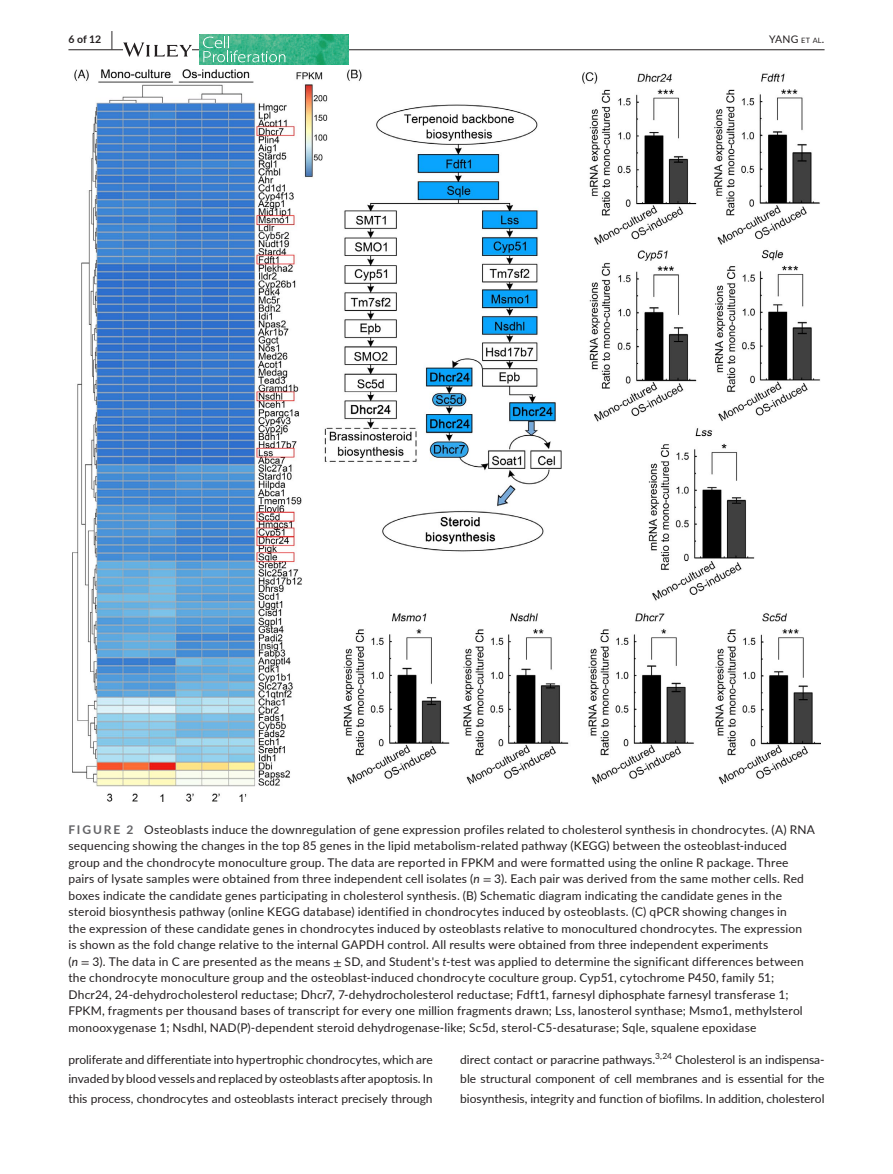
<style>
.page{position:relative;width:893px;height:1174px;background:#fff}
.page>*{position:absolute;margin:0;border:0;box-sizing:border-box;transform-origin:0 0}
.t1{font:12px/16.5px "Lato";letter-spacing:.015em;color:#231f20;text-align:justify}
.t2{font:10.5px "Lato";color:#231f20}
.t3{font:700 10.5px "Lato";color:#231f20}
.s1{font-size:19.5px}
.s2{font-size:7.35px}
.s3{font-weight:700;color:#636366}
.s4{font-style:italic}
.s5{font-family:"STIX"}
</style>
<div class="page">
<hr style="left:68px;top:49px;width:756px;height:1px;background:#231f20">
<svg style="left:123px;top:42px;width:69px;height:15px"></svg>
<img style="left:200px;top:35px;width:148px;height:30px">
<svg style="left:203px;top:36px;width:82px;height:27px;background:#59be99"></svg>
<img style="left:72px;top:69px;width:749px;height:732px">
<p class="t3" style="left:68px;top:31px;width:46px">6 of 12 <span class="s1">|</span></p>
<p class="t2" style="left:769px;top:31px;width:57px">YANG <span class="s2">et al</span>.</p>
<p class="t1" style="left:68px;top:820px;width:748px;text-align:left"><span class="s3">FIGURE 2</span> Osteoblasts induce the downregulation of gene expression profiles related to cholesterol synthesis in chondrocytes. (A) RNA sequencing showing the changes in the top 85 genes in the lipid metabolism-related pathway (KEGG) between the osteoblast-induced group and the chondrocyte monoculture group. The data are reported in FPKM and were formatted using the online R package. Three pairs of lysate samples were obtained from three independent cell isolates (<span class="s4">n</span> <span class="s5">=</span> 3). Each pair was derived from the same mother cells. Red boxes indicate the candidate genes participating in cholesterol synthesis. (B) Schematic diagram indicating the candidate genes in the steroid biosynthesis pathway (online KEGG database) identified in chondrocytes induced by osteoblasts. (C) qPCR showing changes in<br>the expression of these candidate genes in chondrocytes induced by osteoblasts relative to monocultured chondrocytes. The expression<br>is shown as the fold change relative to the internal GAPDH control. All results were obtained from three independent experiments<br>(<span class="s4">n</span> <span class="s5">=</span> 3). The data in C are presented as the means <span class="s5">±</span> SD, and Student's <span class="s4">t</span>-test was applied to determine the significant differences between the chondrocyte monoculture group and the osteoblast-induced chondrocyte coculture group. Cyp51, cytochrome P450, family 51; Dhcr24, 24-dehydrocholesterol reductase; Dhcr7, 7-dehydrocholesterol reductase; Fdft1, farnesyl diphosphate farnesyl transferase 1; FPKM, fragments per thousand bases of transcript for every one million fragments drawn; Lss, lanosterol synthase; Msmo1, methylsterol monooxygenase 1; Nsdhl, NAD(P)-dependent steroid dehydrogenase-like; Sc5d, sterol-C5-desaturase; Sqle, squalene epoxidase</p>
<p class="t1" style="left:68px;top:1049px;width:366px;line-height:19.5px">proliferate and differentiate into hypertrophic chondrocytes, which are invaded by blood vessels and replaced by osteoblasts after apoptosis. In this process, chondrocytes and osteoblasts interact precisely through</p>
<p class="t1" style="left:460px;top:1049px;width:366px;line-height:19.5px">direct contact or paracrine pathways.<sup>3,24</sup> Cholesterol is an indispensa&shy;ble structural component of cell membranes and is essential for the biosynthesis, integrity and function of biofilms. In addition, cholesterol</p>
</div>
